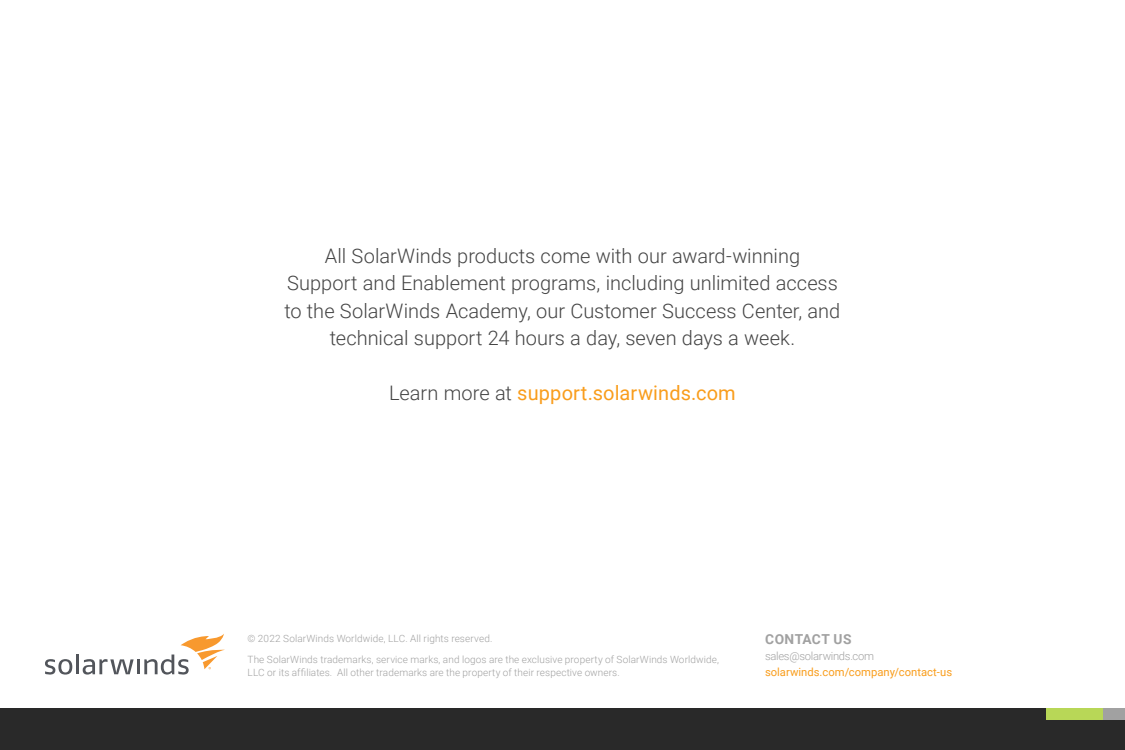
<style>
.page{position:relative;width:1125px;height:750px;background:#fff}
.page>*{position:absolute;margin:0;border:0;box-sizing:border-box;transform-origin:0 0}
.Title_Label{font:300 20px/27.5px "Roboto";color:#444;text-align:center}
.Title_Label-2{font:20px "Roboto";letter-spacing:.005em;color:#f99d1c}
.Contact_Info_Header{font:700 13.75px "Roboto";letter-spacing:.03em;color:#a1a1a1}
.Contact_Info{font:11.25px "Roboto";color:#f99d1c}
.Contact_Info-2{font:300 11.25px "Roboto";letter-spacing:-.025em;color:#a1a1a1}
.t1{font:300 10px/12.5px "Roboto";letter-spacing:.01em;color:#a1a1a1}
.s1{font-weight:300;color:#444}
</style>
<div class="page">
<div style="left:0;top:709px;width:1125px;height:41px;background:#292929"></div>
<svg style="left:45px;top:659px;width:27px;height:16px"></svg>
<hr style="left:76px;top:655px;width:3px;height:19px;background:#52555b">
<svg style="left:83px;top:659px;width:51px;height:16px"></svg>
<hr style="left:137px;top:659px;width:3px;height:15px;background:#52555b">
<svg style="left:144px;top:634px;width:81px;height:41px"></svg>
<div style="left:1102px;top:709px;width:23px;height:11px;background:#a1a1a1"></div>
<div style="left:1046px;top:709px;width:56px;height:11px;background:#b8d757"></div>
<p class="Title_Label" style="left:285px;top:241px;width:557px">All SolarWinds products come with our award-winning<br>Support and Enablement programs, including unlimited access to the SolarWinds Academy, our Customer Success Center, and technical support 24 hours a day, seven days a week.</p>
<p class="Title_Label-2" style="left:389px;top:379px;width:348px"><span class="s1">Learn more at</span> support.solarwinds.com</p>
<p class="t1" style="left:248px;top:631px;width:246px">© 2022 SolarWinds Worldwide, LLC. All rights reserved.</p>
<p class="t1" style="left:248px;top:653px;width:473px">The SolarWinds trademarks, service marks, and logos are the exclusive property of SolarWinds Worldwide,<br>LLC or its affiliates. All other trademarks are the property of their respective owners.</p>
<p class="Contact_Info_Header" style="left:765px;top:630px;width:88px">CONTACT US</p>
<p class="Contact_Info-2" style="left:765px;top:648px;width:111px">sales@solarwinds.com</p>
<p class="Contact_Info" style="left:765px;top:664px;width:189px">solarwinds.com/company/contact-us</p>
</div>
